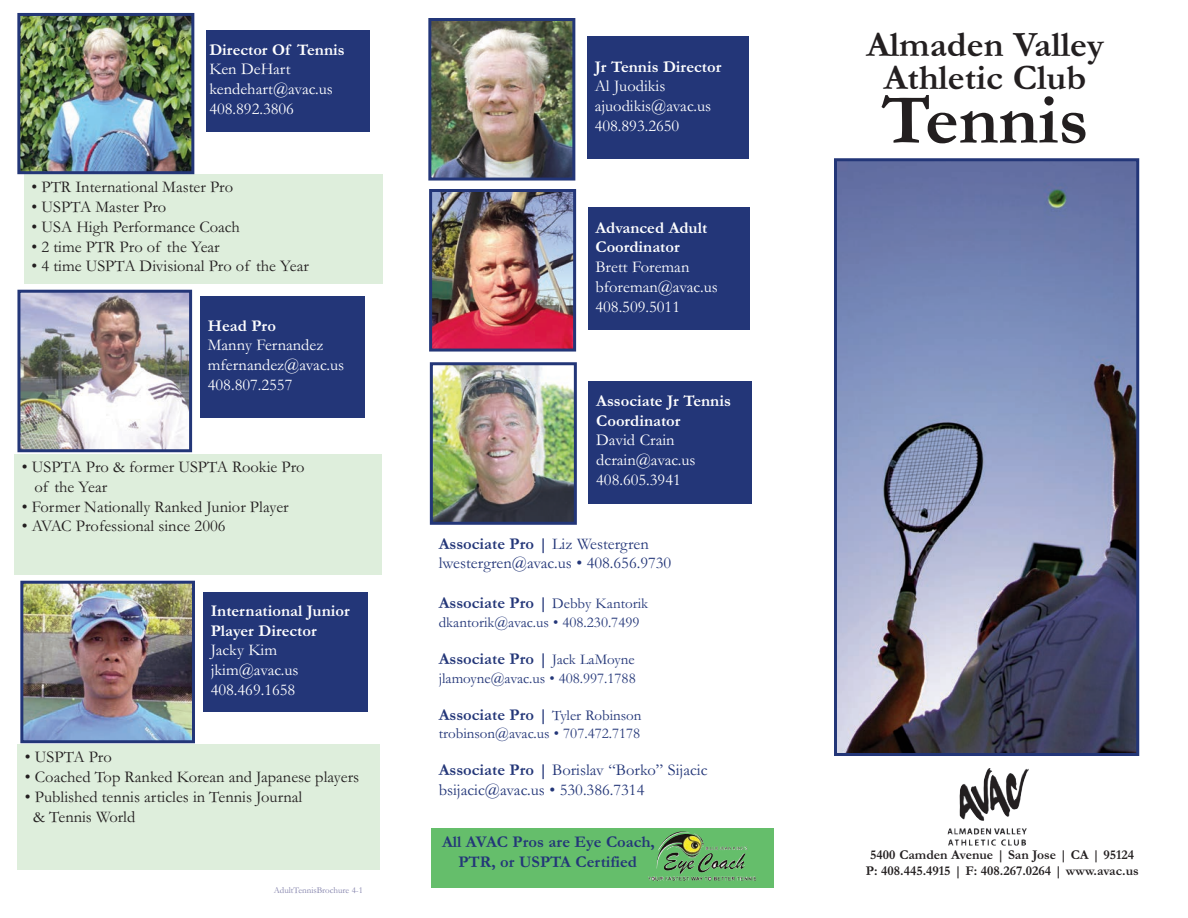
<style>
.page{position:relative;width:1188px;height:918px;background:#fff}
.page>*{position:absolute;margin:0;border:0;box-sizing:border-box;transform-origin:0 0}
.t1{font:700 72px "Garamond";color:#231f20}
.t2{font:700 36px/33px "Garamond";color:#231f20;text-align:center}
.t3{font:16.5px/19.8px "Garamond";color:#231f20}
.t4{font:16.5px/19.8px "Garamond";color:#fff}
.t5{font:700 16.5px/19.8px "Garamond";color:#fff}
.t6{font:16.5px/19.8px "Garamond";color:#233678}
.t7{font:700 16.5px/19.8px "Garamond";color:#233678;text-align:center}
.t8{font:15px "Garamond";color:#233678}
.t9{font:700 13.5px/16.2px "Garamond";color:#231f20;text-align:center}
.t10{font:9px "Garamond";color:#8281ab}
.s1{font-weight:700}
.s2{font-weight:400;font-size:15px}
</style>
<div class="page">
<img style="left:948px;top:768px;width:81px;height:67px">
<img style="left:838px;top:162px;width:297px;height:590px">
<div style="left:834px;top:158px;width:305px;height:598px;border:3px solid #233678"></div>
<div style="left:24px;top:174px;width:359px;height:110px;background:#deeedc"></div>
<div style="left:14px;top:454px;width:368px;height:120px;background:#deeedc"></div>
<div style="left:206px;top:30px;width:164px;height:102px;background:#233678"></div>
<img style="left:21px;top:17px;width:169px;height:153px">
<div style="left:17px;top:13px;width:177px;height:161px;border:3px solid #233678"></div>
<img style="left:21px;top:294px;width:167px;height:154px">
<div style="left:17px;top:290px;width:175px;height:162px;border:3px solid #233678"></div>
<img style="left:432px;top:22px;width:139px;height:155px">
<div style="left:428px;top:18px;width:147px;height:163px;border:3px solid #233678"></div>
<div style="left:200px;top:296px;width:165px;height:122px;background:#233678"></div>
<div style="left:17px;top:744px;width:363px;height:126px;background:#deeedc"></div>
<img style="left:24px;top:585px;width:167px;height:154px">
<div style="left:20px;top:581px;width:175px;height:162px;border:3px solid #233678"></div>
<div style="left:203px;top:592px;width:165px;height:120px;background:#233678"></div>
<div style="left:587px;top:37px;width:161px;height:122px;background:#233678"></div>
<img style="left:433px;top:193px;width:139px;height:155px">
<div style="left:429px;top:189px;width:147px;height:163px;border:3px solid #233678"></div>
<div style="left:588px;top:208px;width:161px;height:122px;background:#233678"></div>
<img style="left:434px;top:366px;width:139px;height:155px">
<div style="left:430px;top:362px;width:147px;height:163px;border:3px solid #233678"></div>
<div style="left:589px;top:381px;width:163px;height:122px;background:#233678"></div>
<div style="left:431px;top:829px;width:343px;height:59px;background:#65be6b"></div>
<img style="left:657px;top:832px;width:90px;height:39px">
<p class="t5" style="left:209px;top:39px;width:137px">Director Of Tennis</p>
<p class="t4" style="left:209px;top:59px;width:125px">Ken DeHart kendehart@avac.us<br>408.892.3806</p>
<p class="t3" style="left:32px;top:177px;width:203px">• PTR International Master Pro</p>
<p class="t3" style="left:32px;top:196px;width:136px">• USPTA Master Pro</p>
<p class="t3" style="left:32px;top:216px;width:210px">• USA High Performance Coach</p>
<p class="t3" style="left:32px;top:236px;width:190px">• 2 time PTR Pro of the Year</p>
<p class="t3" style="left:32px;top:256px;width:279px">• 4 time USPTA Divisional Pro of the Year</p>
<p class="t5" style="left:208px;top:315px;width:70px">Head Pro</p>
<p class="t4" style="left:208px;top:335px;width:138px">Manny Fernandez mfernandez@avac.us<br>408.807.2557</p>
<p class="t3" style="left:34px;top:456px;width:272px;text-indent:-12px">• USPTA Pro &amp; former USPTA Rookie Pro of the Year</p>
<p class="t3" style="left:22px;top:496px;width:268px">• Former Nationally Ranked Junior Player</p>
<p class="t3" style="left:22px;top:516px;width:205px">• AVAC Professional since 2006</p>
<p class="t5" style="left:211px;top:600px;width:140px">International Junior<br>Player Director</p>
<p class="t4" style="left:211px;top:640px;width:89px">Jacky Kim jkim@avac.us<br>408.469.1658</p>
<p class="t3" style="left:25px;top:747px;width:89px">• USPTA Pro</p>
<p class="t3" style="left:25px;top:766px;width:336px">• Coached Top Ranked Korean and Japanese players</p>
<p class="t3" style="left:33px;top:786px;width:271px;text-indent:-8px">• Published tennis articles in Tennis Journal &amp; Tennis World</p>
<p class="t10" style="left:274px;top:885px;width:91px">AdultTennisBrochure 4-1</p>
<p class="t5" style="left:595px;top:56px;width:128px">Jr Tennis Director</p>
<p class="t4" style="left:595px;top:76px;width:118px">Al Juodikis ajuodikis@avac.us<br>408.893.2650</p>
<p class="t5" style="left:596px;top:217px;width:113px">Advanced Adult<br>Coordinator</p>
<p class="t4" style="left:596px;top:257px;width:124px">Brett Foreman bforeman@avac.us<br>408.509.5011</p>
<p class="t5" style="left:596px;top:390px;width:136px">Associate Jr Tennis<br>Coordinator</p>
<p class="t4" style="left:596px;top:430px;width:101px">David Crain dcrain@avac.us<br>408.605.3941</p>
<p class="t6" style="left:439px;top:533px;width:234px"><span class="s1">Associate Pro |</span> Liz Westergren lwestergren@avac.us • 408.656.9730</p>
<p class="t7" style="left:439px;top:592px;width:211px">Associate Pro | <span class="s2">Debby Kantorik</span></p>
<p class="t8" style="left:439px;top:613px;width:202px">dkantorik@avac.us • 408.230.7499</p>
<p class="t7" style="left:439px;top:648px;width:198px">Associate Pro | <span class="s2">Jack LaMoyne</span></p>
<p class="t8" style="left:439px;top:669px;width:198px">jlamoyne@avac.us • 408.997.1788</p>
<p class="t7" style="left:439px;top:704px;width:204px">Associate Pro | <span class="s2">Tyler Robinson</span></p>
<p class="t8" style="left:439px;top:724px;width:203px">trobinson@avac.us • 707.472.7178</p>
<p class="t6" style="left:439px;top:760px;width:270px"><span class="s1">Associate Pro |</span> Borislav “Borko” Sijacic bsijacic@avac.us • 530.386.7314</p>
<p class="t7" style="left:442px;top:831px;width:214px">All AVAC Pros are Eye Coach,<br>PTR, or USPTA Certified</p>
<h2 class="t2" style="left:866px;top:27px;width:239px">Almaden Valley<br>Athletic Club</h2>
<h1 class="t1" style="left:882px;top:76px;width:208px">Tennis</h1>
<p class="t9" style="left:866px;top:846px;width:275px">5400 Camden Avenue | San Jose | CA | 95124<br>P: 408.445.4915 | F: 408.267.0264 | www.avac.us</p>
</div>
